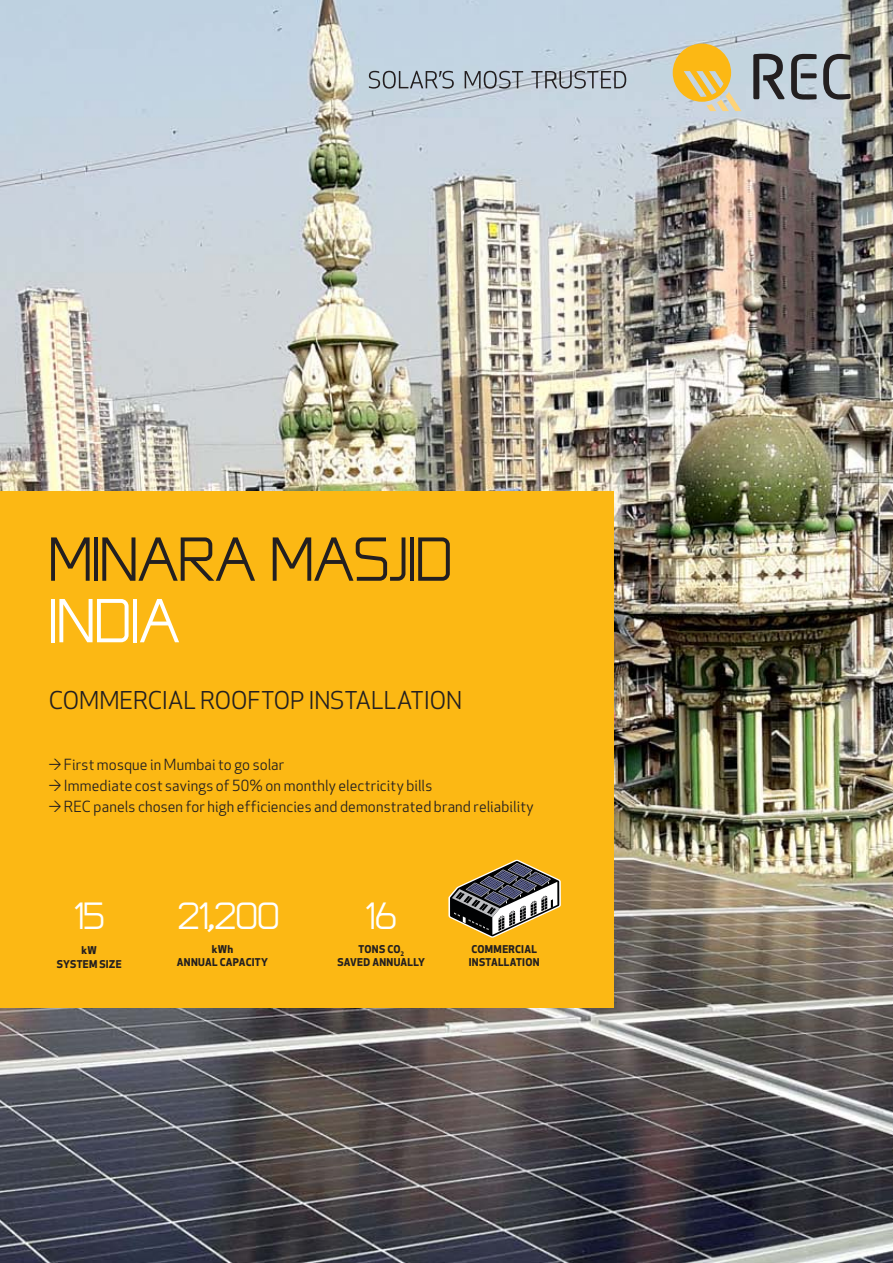
<style>
.page{position:relative;width:893px;height:1263px;background:#fff}
.page>*{position:absolute;margin:0;border:0;box-sizing:border-box;transform-origin:0 0}
.t1{font:73.5px "REC Tech 2011";color:#231f20}
.t2{font:73.5px "REC Tech 2011";color:#fff}
.t3{font:45px "REC Tech 2011";color:#fff}
.t4{font:24px "Apex New";letter-spacing:-.005em;color:#231f20}
.t5{font:15px "Apex New";letter-spacing:.01em;color:#231f20}
.t6{font:700 10.5px/13.5px "Apex New";letter-spacing:.025em;color:#231f20;text-align:center}
</style>
<div class="page">
<img style="left:0;top:0;width:893px;height:1263px">
<div style="left:0;top:491px;width:614px;height:517px;background:#fcb814"></div>
<svg style="left:448px;top:860px;width:113px;height:78px"></svg>
<svg style="left:673px;top:44px;width:68px;height:67px;background:#e2c574"></svg>
<svg style="left:791px;top:54px;width:60px;height:46px;background:#8d9499"></svg>
<svg style="left:753px;top:54px;width:31px;height:45px"></svg>
<svg style="left:369px;top:71px;width:85px;height:18px;background:#9ba8b1"></svg>
<svg style="left:465px;top:71px;width:58px;height:18px"></svg>
<svg style="left:531px;top:71px;width:95px;height:18px;background:#9da4ae"></svg>
<h1 class="t1" style="left:49px;top:525px;width:405px">MINARA MASJID</h1>
<h1 class="t2" style="left:49px;top:587px;width:132px">INDIA</h1>
<h3 class="t4" style="left:49px;top:685px;width:415px">Commercial rooftop installation</h3>
<p class="t5" style="left:49px;top:755px;width:237px">→ First mosque in M umbai to go solar</p>
<p class="t5" style="left:49px;top:776px;width:385px">→ I mmediate cost savings of 50% on monthly electricity bills</p>
<p class="t5" style="left:49px;top:797px;width:486px">→ REC panels chosen for high efficiencies and demonstrated brand reliability</p>
<h2 class="t3" style="left:74px;top:895px;width:32px">15</h2>
<h2 class="t3" style="left:178px;top:895px;width:103px">21,200</h2>
<p class="t6" style="left:57px;top:943px;width:66px">KW<br>SYSTEM SIZE</p>
<p class="t6" style="left:177px;top:942px;width:93px">KWH<br>ANNUAL CAPACITY</p>
<h2 class="t3" style="left:366px;top:895px;width:32px">16</h2>
<p class="t6" style="left:337px;top:942px;width:89px">TONS CO<sub>2<br></sub>SAVED ANNUALLY</p>
<p class="t6" style="left:469px;top:942px;width:72px;text-align:left">COMMERCIAL<br>INSTALLATION</p>
</div>
